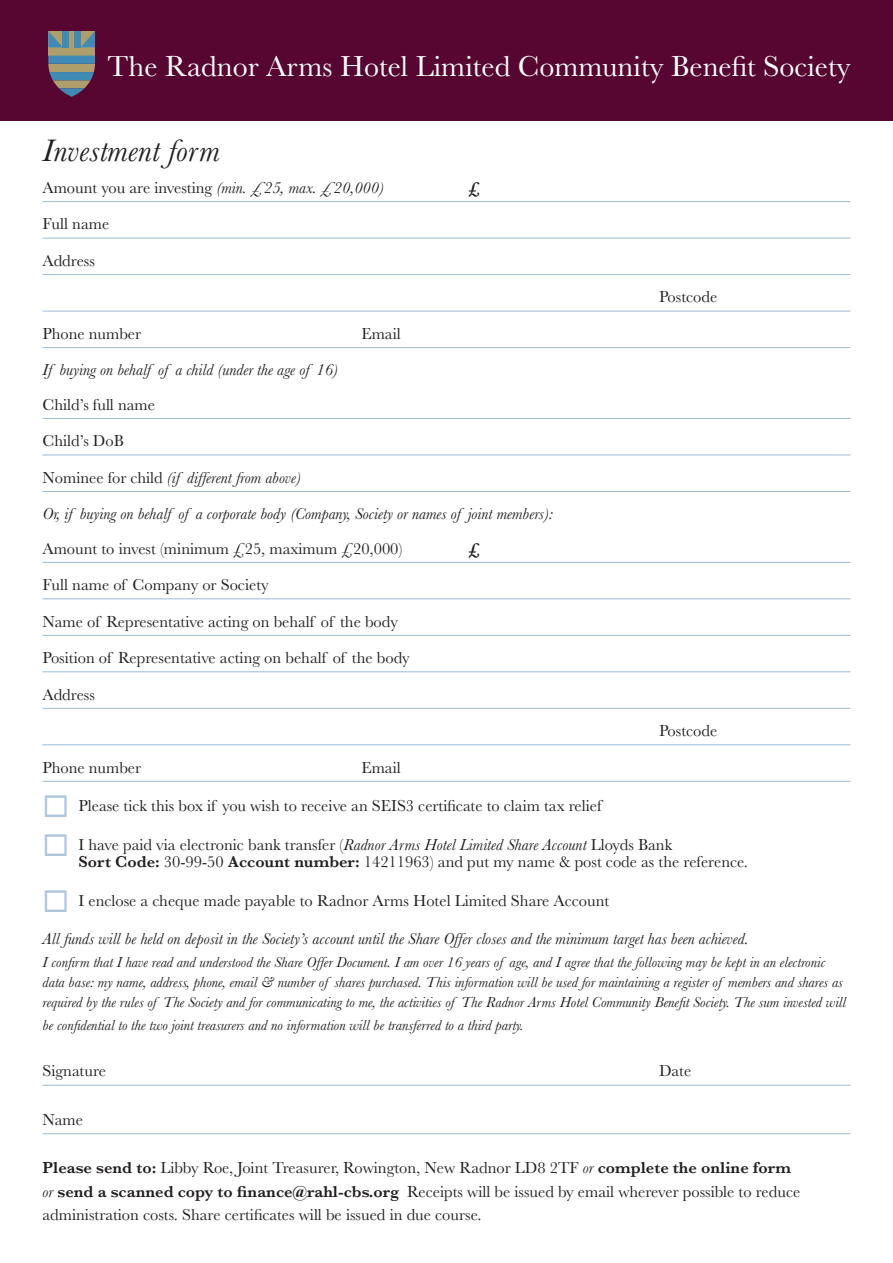
<style>
.page{position:relative;width:893px;height:1263px;background:#fff}
.page>*{position:absolute;margin:0;border:0;box-sizing:border-box;transform-origin:0 0}
.t1{font:italic 32.25px "Baskerville";letter-spacing:.005em;color:#231f20}
.t2{font:30px "Baskerville";color:#fff}
.t3{font:16.5px/23.2px "Baskerville";color:#231f20}
.t4{font:italic 16.5px/34.3px "Baskerville";color:#231f20}
.t5{font:600 16.5px "Baskerville";color:#231f20}
.t6{font:italic 15px/20.2px "Baskerville";color:#231f20}
.s1{font-style:italic}
.s2{font-style:normal}
.s3{color:#aec5dc}
.s4{font-weight:600}
</style>
<div class="page">
<div style="left:0;top:0;width:893px;height:120px;background:#560631"></div>
<hr style="left:43px;top:201px;width:807px;height:1px;background:#9dbad5">
<hr style="left:43px;top:238px;width:807px;height:1px;background:#9dbad5">
<hr style="left:43px;top:274px;width:807px;height:1px;background:#9dbad5">
<hr style="left:43px;top:311px;width:807px;height:1px;background:#9dbad5">
<hr style="left:43px;top:347px;width:807px;height:1px;background:#9dbad5">
<hr style="left:43px;top:418px;width:807px;height:1px;background:#9dbad5">
<hr style="left:43px;top:455px;width:807px;height:1px;background:#9dbad5">
<hr style="left:43px;top:491px;width:807px;height:1px;background:#9dbad5">
<hr style="left:43px;top:562px;width:807px;height:1px;background:#9dbad5">
<hr style="left:43px;top:598px;width:807px;height:1px;background:#9dbad5">
<hr style="left:43px;top:635px;width:807px;height:1px;background:#9dbad5">
<hr style="left:43px;top:671px;width:807px;height:1px;background:#9dbad5">
<hr style="left:43px;top:708px;width:807px;height:1px;background:#9dbad5">
<hr style="left:43px;top:744px;width:807px;height:1px;background:#9dbad5">
<hr style="left:43px;top:781px;width:807px;height:1px;background:#9dbad5">
<hr style="left:43px;top:1085px;width:807px;height:1px;background:#9dbad5">
<hr style="left:43px;top:1133px;width:807px;height:1px;background:#9dbad5">
<div style="left:48px;top:31px;width:47px;height:25px;background:#ae9e6c"></div>
<svg style="left:48px;top:56px;width:47px;height:41px"></svg>
<svg style="left:48px;top:31px;width:15px;height:16px"></svg>
<svg style="left:81px;top:31px;width:14px;height:16px"></svg>
<div style="left:63px;top:31px;width:6px;height:16px;background:#408bb5"></div>
<div style="left:74px;top:31px;width:7px;height:16px;background:#408bb5"></div>
<p class="t2" style="left:107px;top:47px;width:745px">The Radnor Arms Hotel Limited Community Benefit Society</p>
<p class="t1" style="left:43px;top:129px;width:179px">Investment form</p>
<p class="t3" style="left:43px;top:176px;width:343px">Amount you are investing <span class="s1">(min. £25, max. £20,000)</span></p>
<p class="t5" style="left:468px;top:176px;width:14px">£</p>
<p class="t3" style="left:43px;top:213px;width:68px">Full name</p>
<p class="t3" style="left:43px;top:249px;width:54px">Address</p>
<p class="t3" style="left:43px;top:322px;width:100px">Phone number</p>
<p class="t3" style="left:361px;top:322px;width:41px">Email</p>
<p class="t4" style="left:43px;top:353px;width:297px">If buying on behalf of a child (under the age of 16)<br><span class="s2">Child’s full name</span></p>
<p class="t3" style="left:43px;top:429px;width:83px">Child’s DoB</p>
<p class="t4" style="left:43px;top:460px;width:260px"><span class="s2">Nominee for child</span> (if different from above)</p>
<p class="t4" style="left:43px;top:497px;width:512px">Or, if buying on behalf of a corporate body (Company, Society or names of joint members):<br><span class="s2">Amount to invest (minimum £25, maximum £20,000)</span></p>
<p class="t5" style="left:468px;top:537px;width:14px">£</p>
<p class="t3" style="left:43px;top:573px;width:228px">Full name of Company or Society</p>
<p class="t3" style="left:43px;top:610px;width:357px">Name of Representative acting on behalf of the body</p>
<p class="t3" style="left:43px;top:646px;width:369px">Position of Representative acting on behalf of the body</p>
<p class="t3" style="left:43px;top:683px;width:54px">Address</p>
<p class="t3" style="left:659px;top:286px;width:60px">Postcode</p>
<p class="t3" style="left:659px;top:719px;width:60px">Postcode</p>
<p class="t3" style="left:43px;top:756px;width:100px">Phone number</p>
<p class="t3" style="left:361px;top:756px;width:41px">Email</p>
<p class="t3" style="left:43px;top:794px;width:561px"><span class="s3">◻</span> Please tick this box if you wish to receive an SEIS3 certificate to claim tax relief</p>
<p class="t3" style="left:79px;top:836px;width:671px;line-height:17.2px;text-indent:-36px"><span class="s3">◻</span> I have paid via electronic bank transfer (<span class="s1">Radnor Arms Hotel Limited Share Account</span> Lloyds Bank<br><span class="s4">Sort Code:</span> 30-99-50 <span class="s4">Account number:</span> 14211963) and put my name &amp; post code as the reference.</p>
<p class="t3" style="left:43px;top:889px;width:568px"><span class="s3">◻</span> I enclose a cheque made payable to Radnor Arms Hotel Limited Share Account</p>
<p class="t4" style="left:43px;top:922px;width:708px">All funds will be held on deposit in the Society’s account until the Share Offer closes and the minimum target has been achieved.</p>
<p class="t6" style="left:43px;top:951px;width:805px">I confirm that I have read and understood the Share Offer Document. I am over 16 years of age, and I agree that the following may be kept in an electronic data base: my name, address, phone, email &amp; number of shares purchased. This information will be used for maintaining a register of members and shares as required by the rules of The Society and for communicating to me, the activities of The Radnor Arms Hotel Community Benefit Society. The sum invested will</p>
<p class="t6" style="left:43px;top:1015px;width:483px">be confidential to the two joint treasurers and no information will be transferred to a third party.</p>
<p class="t3" style="left:43px;top:1060px;width:65px">Signature</p>
<p class="t3" style="left:659px;top:1060px;width:34px">Date</p>
<p class="t3" style="left:43px;top:1108px;width:42px">Name</p>
<p class="t3" style="left:43px;top:1157px;width:759px"><span class="s4">Please send to:</span> Libby Roe, Joint Treasurer, Rowington, New Radnor LD8 2TF <span class="s1">or</span> <span class="s4">complete the online form </span><span class="s1">or</span> <span class="s4">send a scanned copy to finance@rahl-cbs.org</span> Receipts will be issued by email wherever possible to reduce administration costs. Share certificates will be issued in due course.</p>
</div>
